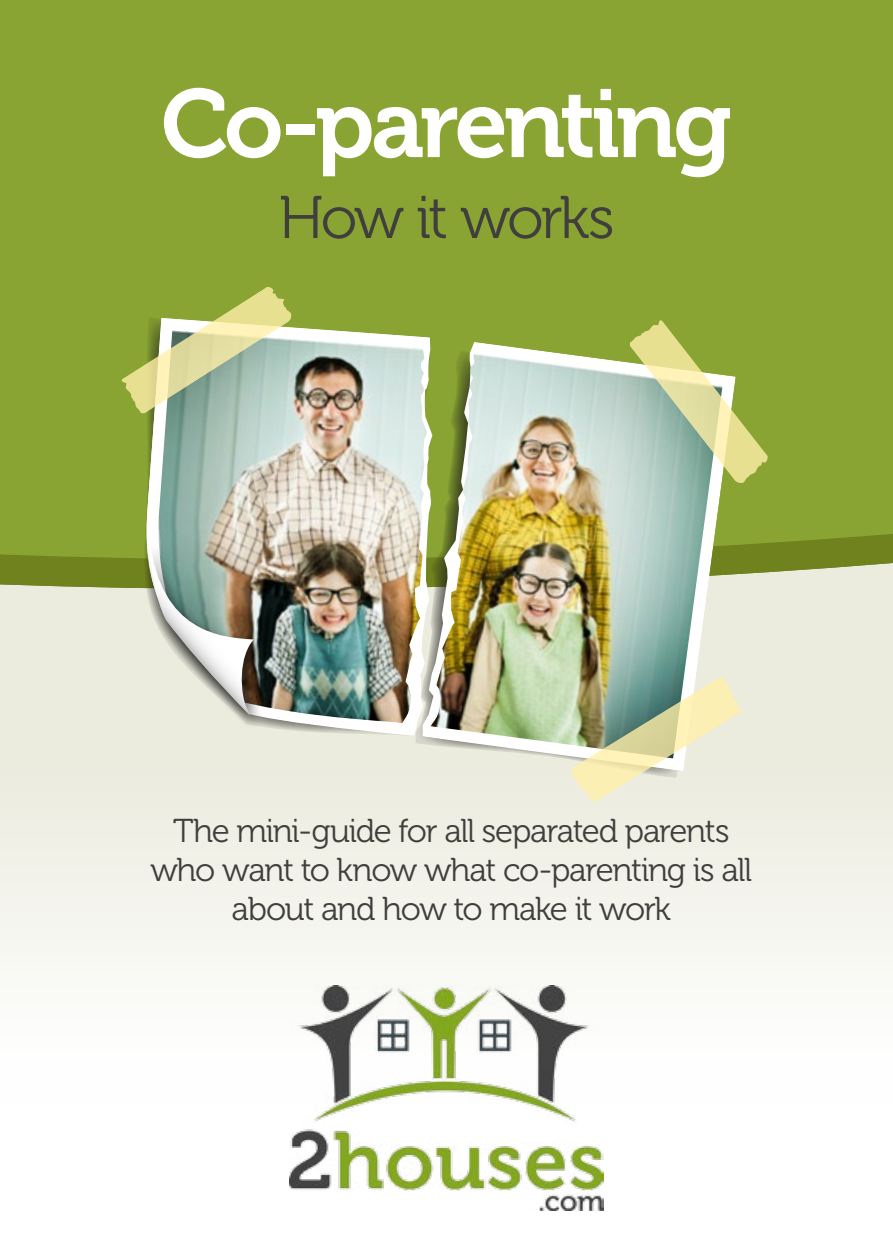
<style>
.page{position:relative;width:893px;height:1259px;background:#fff}
.page>*{position:absolute;margin:0;border:0;box-sizing:border-box;transform-origin:0 0}
.t1{font:96px "Museo 700";letter-spacing:-.045em;color:#fff}
.t2{font:60px "Museo 300";letter-spacing:-.055em;color:#413f3d}
.t3{font:33px/39px "Museo 300";letter-spacing:-.04em;color:#413f3d;text-align:center}
</style>
<div class="page">
<svg style="left:0;top:621px;width:893px;height:365px;fill:#f1f1e7"></svg>
<div style="left:0;top:0;width:893px;height:588px;background:#89a432"></div>
<img style="left:289px;top:986px;width:314px;height:224px">
<svg style="left:141px;top:318px;width:291px;height:417px;fill:#89a432"></svg>
<img style="left:157px;top:331px;width:270px;height:392px">
<img style="left:121px;top:530px;width:170px;height:211px">
<svg style="left:149px;top:539px;width:105px;height:176px"></svg>
<svg style="left:121px;top:286px;width:171px;height:128px"></svg>
<svg style="left:423px;top:342px;width:313px;height:429px"></svg>
<img style="left:430px;top:354px;width:292px;height:404px">
<svg style="left:629px;top:319px;width:139px;height:165px"></svg>
<svg style="left:571px;top:676px;width:171px;height:126px"></svg>
<h1 class="t1" style="left:161px;top:70px;width:572px">Co-parenting</h1>
<h2 class="t2" style="left:278px;top:185px;width:338px">How it works</h2>
<p class="t3" style="left:150px;top:812px;width:603px">The mini-guide for all separated parents who want to know what co-parenting is all about and how to make it work</p>
</div>
